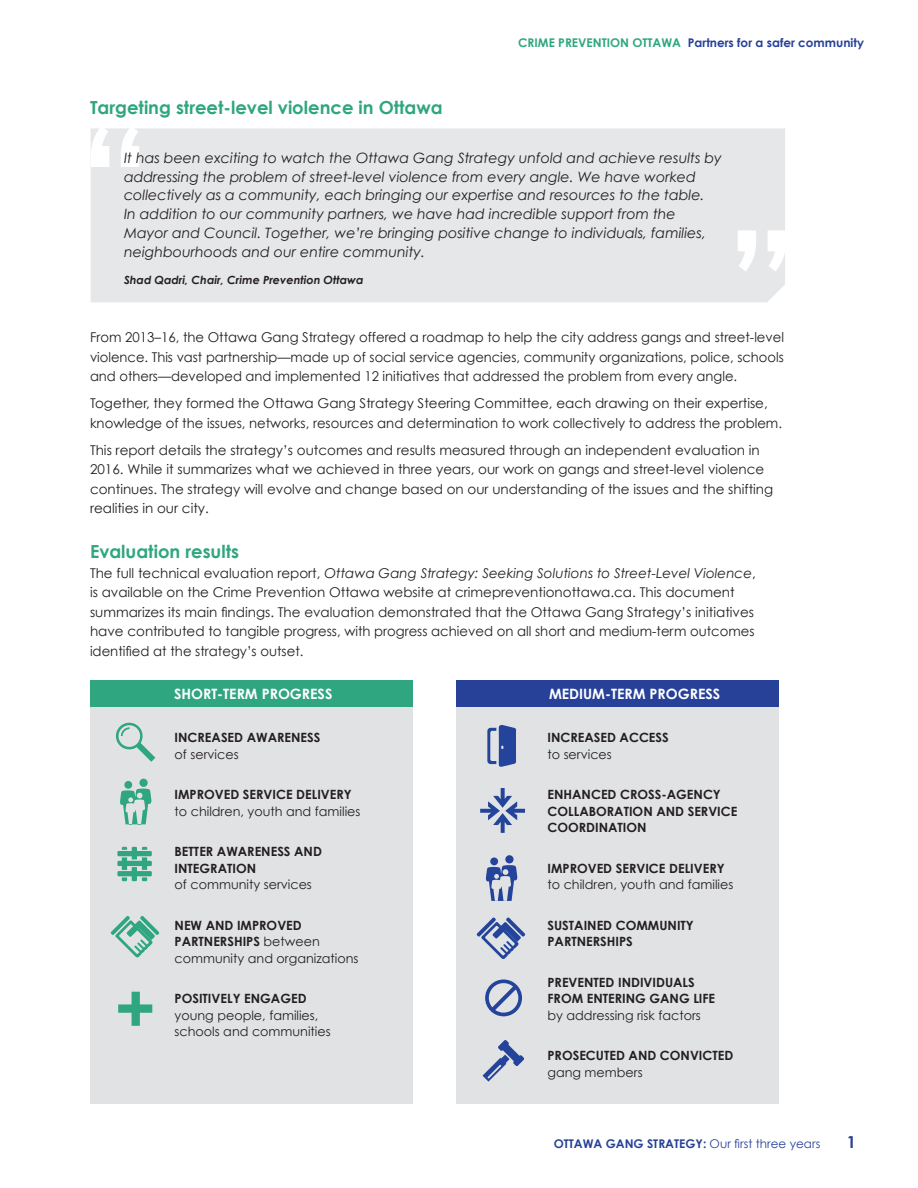
<style>
.page{position:relative;width:918px;height:1188px;background:#fff}
.page>*{position:absolute;margin:0;border:0;box-sizing:border-box;transform-origin:0 0}
.t1{font:700 150px "Century Gothic";color:#fff}
.t2{font:700 18px "Century Gothic";color:#2fa67f}
.t3{font:700 16.5px "Century Gothic";color:#274199}
.t4{font:italic 14.25px/18.8px "Century Gothic";color:#231f20}
.t5{font:700 14.25px "Century Gothic";color:#fff}
.t6{font:13.5px/19.5px "Century Gothic";color:#231f20}
.t7{font:700 12.75px/16.5px "Century Gothic";color:#231f20}
.t8{font:12.75px/16.5px "Century Gothic";color:#231f20}
.t9{font:700 12px "Century Gothic";color:#274199}
.t10{font:italic 700 11.25px "Century Gothic";color:#231f20}
.s1{color:#2fa67f}
.s2{font-style:italic}
.s3{font-weight:700}
.s4{font-weight:400}
</style>
<div class="page">
<div style="left:457px;top:680px;width:322px;height:27px;background:#274199"></div>
<div style="left:457px;top:707px;width:322px;height:397px;background:#e1e2e4"></div>
<div style="left:90px;top:680px;width:322px;height:27px;background:#2fa67f"></div>
<div style="left:90px;top:707px;width:322px;height:397px;background:#e1e2e4"></div>
<div style="left:91px;top:128px;width:694px;height:174px;background:#e6e7e9"></div>
<svg style="left:116px;top:722px;width:39px;height:40px"></svg>
<svg style="left:487px;top:725px;width:29px;height:42px"></svg>
<svg style="left:480px;top:788px;width:45px;height:45px"></svg>
<div style="left:490px;top:857px;width:8px;height:8px;background:#23449a;border-radius:50%"></div>
<div style="left:505px;top:855px;width:9px;height:8px;background:#23449a;border-radius:50%"></div>
<svg style="left:486px;top:865px;width:31px;height:36px"></svg>
<svg style="left:477px;top:917px;width:48px;height:42px"></svg>
<svg style="left:485px;top:979px;width:37px;height:37px"></svg>
<svg style="left:483px;top:1040px;width:41px;height:42px"></svg>
<div style="left:124px;top:781px;width:8px;height:8px;background:#2fa67f;border-radius:50%"></div>
<div style="left:139px;top:779px;width:9px;height:8px;background:#2fa67f;border-radius:50%"></div>
<svg style="left:120px;top:789px;width:32px;height:35px"></svg>
<svg style="left:117px;top:847px;width:35px;height:34px"></svg>
<svg style="left:111px;top:916px;width:48px;height:42px"></svg>
<svg style="left:118px;top:992px;width:34px;height:34px"></svg>
<h2 class="t2" style="left:90px;top:96px;width:354px">TARGETING STREET-LEVEL VIOLENCE IN OTTAWA</h2>
<p class="t9" style="left:518px;top:35px;width:347px"><span class="s1">CRIME PREVENTIO N OTTAWA</span> PARTNERS FOR A SAFER COMMUNITY</p>
<h1 class="t1" style="left:79px;top:88px;width:73px">“</h1>
<p class="t4" style="left:124px;top:148px;width:599px">It has been exciting to watch the Ottawa Gang Strategy unfold and achieve results by addressing the problem of street-level violence from every angle. We have worked collectively as a community, each bringing our expertise and resources to the table.<br>In addition to our community partners, we have had incredible support from the Mayor and Council. Together, we’re bringing positive change to individuals, families, neighbourhoods and our entire community.</p>
<p class="t10" style="left:124px;top:272px;width:241px">Shad Qadri, Chair, Crime Prevention Ottawa</p>
<h1 class="t1" style="left:726px;top:192px;width:73px">”</h1>
<p class="t6" style="left:90px;top:327px;width:696px;text-align:justify">From 2013–16, the Ottawa Gang Strategy offered a roadmap to help the city address gangs and street-level violence. This vast partnership—made up of social service agencies, community organizations, police, schools and others—developed and implemented 12 initiatives that addressed the problem from every angle.</p>
<p class="t6" style="left:90px;top:393px;width:694px">Together, they formed the Ottawa Gang Strategy Steering Committee, each drawing on their expertise, knowledge of the issues, networks, resources and determination to work collectively to address the problem.</p>
<p class="t6" style="left:90px;top:440px;width:685px">This report details the strategy’s outcomes and results measured through an independent evaluation in 2016. While it summarizes what we achieved in three years, our work on gangs and street-level violence continues. The strategy will evolve and change based on our understanding of the issues and the shifting realities in our city.</p>
<h2 class="t2" style="left:90px;top:540px;width:151px">EVALUATION RESULTS</h2>
<p class="t6" style="left:90px;top:563px;width:667px">The full technical evaluation report, <span class="s2">Ottawa Gang Strategy: Seeking Solutions to Street-Level Violence</span>, is available on the Crime Prevention Ottawa website at crimepreventionottawa.ca. This document summarizes its main findings. The evaluation demonstrated that the Ottawa Gang Strategy’s initiatives have contributed to tangible progress, with progress achieved on all short and medium-term outcomes identified at the strategy’s outset.</p>
<p class="t5" style="left:174px;top:685px;width:150px">SHORT-TERM PROGRESS</p>
<p class="t5" style="left:549px;top:685px;width:30px">MEDIUM</p>
<p class="t5" style="left:605px;top:685px;width:109px">-TERM PROG RESS</p>
<p class="t7" style="left:175px;top:729px;width:140px">INCREASED AWARENESS</p>
<p class="t8" style="left:175px;top:746px;width:66px">of services</p>
<p class="t7" style="left:175px;top:786px;width:179px">IMPROVED SERVICE DELIVERY</p>
<p class="t8" style="left:175px;top:803px;width:187px">to children, youth and families</p>
<p class="t7" style="left:175px;top:843px;width:147px">BETTER AWARENESS AND<br>INTEG RATIO N</p>
<p class="t8" style="left:175px;top:876px;width:139px">of community services</p>
<p class="t8" style="left:175px;top:917px;width:185px"><span class="s3">N EW AND IMPROVED<br>PARTNERSHIPS</span> between community and organizations</p>
<p class="t7" style="left:175px;top:990px;width:132px">POSITIVELY ENGAGED</p>
<p class="t8" style="left:175px;top:1007px;width:158px">young people, families, schools and communities</p>
<p class="t7" style="left:547px;top:729px;width:116px">INCREASED ACCESS</p>
<p class="t8" style="left:547px;top:746px;width:66px">to services</p>
<p class="t7" style="left:547px;top:786px;width:99px">ENHANCED CROSS</p>
<p class="t7" style="left:661px;top:786px;width:61px">-AGENCY</p>
<p class="t7" style="left:547px;top:802px;width:9px">COLL</p>
<p class="t7" style="left:579px;top:802px;width:160px">ABORATION AND SERVICE</p>
<p class="t7" style="left:547px;top:819px;width:12px">COO</p>
<p class="t7" style="left:579px;top:819px;width:69px">RDI NATION</p>
<p class="t7" style="left:547px;top:859px;width:179px">IMPROVED SERVICE DELIVERY</p>
<p class="t8" style="left:547px;top:876px;width:187px">to children, youth and families</p>
<p class="t7" style="left:547px;top:916px;width:80px">SUSTAINED COMMU</p>
<p class="t7" style="left:668px;top:916px;width:28px">NITY</p>
<p class="t7" style="left:547px;top:933px;width:75px">PARTNERSHIPS</p>
<p class="t7" style="left:547px;top:973px;width:92px">PREVENTED INDIVIDU</p>
<p class="t7" style="left:547px;top:973px;width:169px;text-indent:126px">ALS<br>FROM ENTERING GANG LIFE</p>
<p class="t8" style="left:547px;top:1007px;width:155px">by addressing risk factors</p>
<p class="t7" style="left:547px;top:1047px;width:186px">PROSECUTED AND CONVICTED</p>
<p class="t8" style="left:547px;top:1064px;width:97px">gang members</p>
<p class="t9" style="left:554px;top:1136px;width:268px">OTTAWA GANG STRATEGY: <span class="s4">Our first three years</span></p>
<p class="t3" style="left:847px;top:1132px;width:11px">1</p>
</div>
